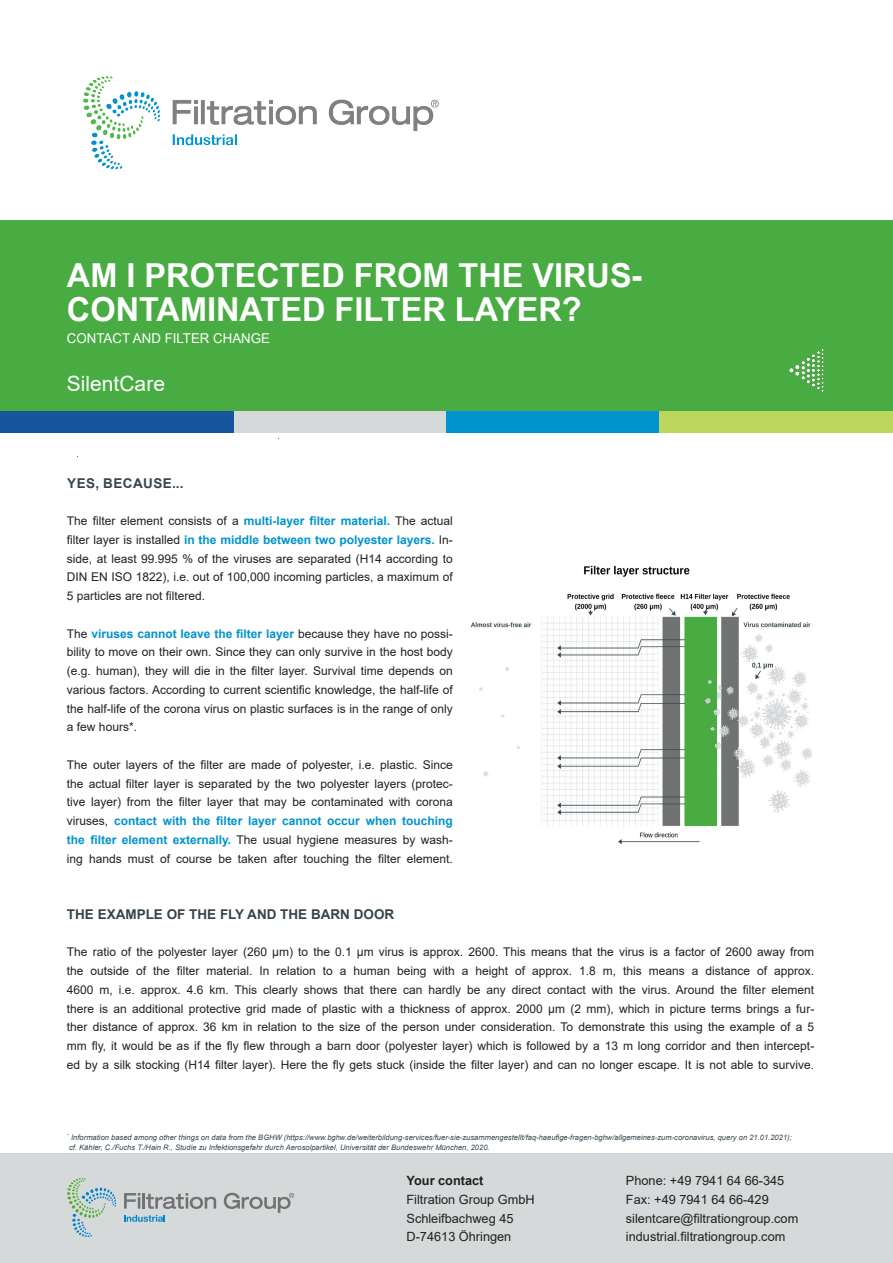
<style>
.page{position:relative;width:893px;height:1263px;background:#fff}
.page>*{position:absolute;margin:0;border:0;box-sizing:border-box;transform-origin:0 0}
.t1{font:700 33px/34.5px "Arial Narrow";color:#fff;scale:1.2 1}
.t2{font:21px "Arial";color:#fff}
.DE_Aufzählung{font:700 13.5px "Arial";color:#36454c}
.t3{font:13.5px "Arial Narrow";color:#fff;scale:1.2 1}
.DE_Overline{font:700 13.5px "Arial";letter-spacing:.035em;color:#36454c}
.DE_Subline{font:12.75px/18.8px "Arial";color:#231f20}
.DE_Copy{font:700 12.75px "Arial";color:#231f20}
.DE_Aufzählung-2{font:12px/18.8px "Arial";color:#231f20;text-align:justify}
.t4{font:italic 7.5px/10.5px "Arial";letter-spacing:.005em;color:#36454c}
.s1{font-weight:700;color:#0093d0}
</style>
<div class="page">
<div style="left:0;top:220px;width:893px;height:191px;background:#49ac43"></div>
<div style="left:0;top:411px;width:234px;height:22px;background:#18559f"></div>
<div style="left:234px;top:411px;width:212px;height:22px;background:#d6d9da"></div>
<div style="left:446px;top:411px;width:213px;height:22px;background:#0093d0"></div>
<div style="left:659px;top:411px;width:234px;height:22px;background:#bbd75e"></div>
<img style="left:83px;top:76px;width:356px;height:94px">
<img style="left:789px;top:348px;width:35px;height:44px">
<img style="left:471px;top:565px;width:342px;height:280px">
<div style="left:685px;top:617px;width:31px;height:208px;background:#49ac43"></div>
<img style="left:539px;top:608px;width:242px;height:196px">
<div style="left:0;top:1153px;width:893px;height:110px;background:#d6d9da"></div>
<svg style="left:124px;top:1193px;width:16px;height:15px"></svg>
<hr style="left:142px;top:1193px;width:3px;height:15px;background:#717271">
<svg style="left:146px;top:1193px;width:70px;height:16px"></svg>
<svg style="left:224px;top:1193px;width:70px;height:20px"></svg>
<svg style="left:67px;top:1178px;width:49px;height:59px"></svg>
<svg style="left:124px;top:1215px;width:41px;height:7px"></svg>
<p class="t1" style="left:67px;top:256px;width:481px">AM I PROTECTED FROM THE VIRUS-<br>CONTAMINATED FILTER LAYER?</p>
<p class="t3" style="left:67px;top:328px;width:171px">CONTACT AND FILTER CHANGE</p>
<p class="t2" style="left:67px;top:369px;width:100px">SilentCare</p>
<p class="DE_Overline" style="left:67px;top:473px;width:118px">YES, BECAUSE...</p>
<p class="DE_Aufzählung-2" style="left:67px;top:511px;width:387px">The filter element consists of a <span class="s1">multi-layer filter material.</span> The actual filter layer is installed <span class="s1">in the middle between two polyester layers.</span> In&shy;side, at least 99.995 % of the viruses are separated (H14 according to DIN EN ISO 1822), i.e. out of 100,000 incoming particles, a maximum of 5 particles are not filtered.</p>
<p class="DE_Aufzählung-2" style="left:67px;top:624px;width:387px">The <span class="s1">viruses cannot leave the filter layer</span> because they have no possi&shy;bility to move on their own. Since they can only survive in the host body (e.g. human), they will die in the filter layer. Survival time depends on various factors. According to current scientific knowledge, the half-life of the half-life of the corona virus on plastic surfaces is in the range of only a few hours*.</p>
<p class="DE_Aufzählung-2" style="left:67px;top:755px;width:387px">The outer layers of the filter are made of polyester, i.e. plastic. Since the actual filter layer is separated by the two polyester layers (protec&shy;tive layer) from the filter layer that may be contaminated with corona viruses, <span class="s1">contact with the filter layer cannot occur when touching the filter element externally.</span> The usual hygiene measures by wash&shy;ing hands must of course be taken after touching the filter element.</p>
<p class="DE_Aufzählung" style="left:67px;top:904px;width:329px">THE EXAMPLE OF THE FLY AND THE BARN DOOR</p>
<p class="DE_Aufzählung-2" style="left:67px;top:943px;width:749px">The ratio of the polyester layer (260 µm) to the 0.1 µm virus is approx. 2600. This means that the virus is a factor of 2600 away from the outside of the filter material. In relation to a human being with a height of approx. 1.8 m, this means a distance of approx.<br>4600 m, i.e. approx. 4.6 km. This clearly shows that there can hardly be any direct contact with the virus. Around the filter element there is an additional protective grid made of plastic with a thickness of approx. 2000 µm (2 mm), which in picture terms brings a fur&shy;ther distance of approx. 36 km in relation to the size of the person under consideration. To demonstrate this using the example of a 5 mm fly, it would be as if the fly flew through a barn door (polyester layer) which is followed by a 13 m long corridor and then intercept&shy;ed by a silk stocking (H14 filter layer). Here the fly gets stuck (inside the filter layer) and can no longer escape. It is not able to survive.</p>
<p class="t4" style="left:67px;top:1132px;width:726px"><sup>*</sup> Information based among other things on data from the BGHW (https://www.bghw.de/weiterbildung-services/fuer-sie-zusammengestellt/faq-haeufige-fragen-bghw/allgemeines-zum-coronavirus, query on 21.01.2021); cf. Kähler, C./Fuchs T./Hain R., Studie zu Infektionsgefahr durch Aerosolpartikel, Universität der Bundeswehr München, 2020.</p>
<p class="DE_Copy" style="left:406px;top:1171px;width:78px">Your contact</p>
<p class="DE_Subline" style="left:406px;top:1190px;width:130px">Filtration Group GmbH</p>
<p class="DE_Subline" style="left:406px;top:1209px;width:109px">Schleifbachweg 45</p>
<p class="DE_Subline" style="left:406px;top:1227px;width:106px">D-74613 Öhringen</p>
<p class="DE_Subline" style="left:626px;top:1171px;width:160px">Phone: +49 7941 64 66-345<br>Fax: +49 7941 64 66-429</p>
<p class="DE_Subline" style="left:626px;top:1209px;width:174px">silentcare@filtrationgroup.com</p>
<p class="DE_Subline" style="left:626px;top:1227px;width:161px">industrial.filtrationgroup.com</p>
</div>
